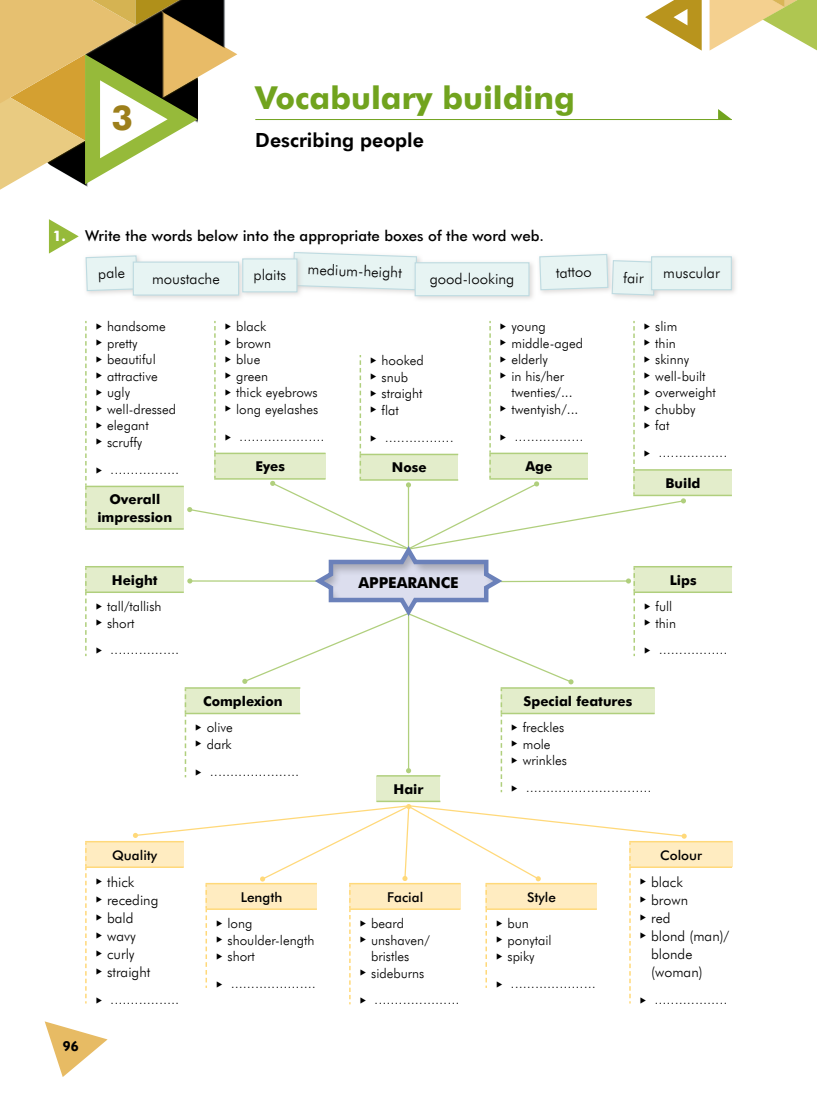
<style>
.page{position:relative;width:817px;height:1098px;background:#fff}
.page>*{position:absolute;margin:0;border:0;box-sizing:border-box;transform-origin:0 0}
.t1{font:34.5px "Futura HU Bold";color:#9d7f1b}
.t2{font:31.5px "Futura HU Bold";color:#71a31e}
.t3{font:19.5px "Futura Hv HU Heavy";color:#000}
.t4{font:15px "Futura Lt HU Light";color:#000}
.t5{font:15px "Futura Med HU Medium";color:#000}
.t6{font:15px "Futura HU Bold";color:#000}
.t7{font:14.55px "Humanist 521 HU Bold";color:#000}
.t8{font:14.25px/18px "Futura Lt HU Light";color:#000}
.t9{font:13.5px/16.5px "Futura Lt HU Light";color:#000}
.t10{font:13.5px/18px "Futura HU Bold";color:#000;text-align:center}
.t11{font:13.5px "Futura Med HU Medium";color:#000}
.t12{font:12px "Futura Lt HU Light";color:#000}
.s1{font-family:"Futura HU Bold";font-size:14.25px;color:#fff}
</style>
<div class="page">
<hr style="left:255px;top:119px;width:476px;height:1px;background:#71a31e">
<svg style="left:718px;top:109px;width:13px;height:10px"></svg>
<svg style="left:49px;top:219px;width:30px;height:34px"></svg>
<div style="left:83px;top:253px;width:61px;height:44px;background:#d0ccca;opacity:.7"></div>
<svg style="left:85px;top:255px;width:53px;height:36px;background:#e4f1f1"></svg>
<div style="left:609px;top:258px;width:52px;height:43px;background:#d0ccca;opacity:.7"></div>
<div style="left:130px;top:258px;width:115px;height:44px;background:#d0ccca;opacity:.7"></div>
<div style="left:133px;top:262px;width:105px;height:33px;background:#e7f4f3"></div>
<div style="left:133px;top:261px;width:106px;height:34px;border:1px solid #bedbe1"></div>
<div style="left:648px;top:253px;width:90px;height:43px;background:#d0ccca;opacity:.7"></div>
<div style="left:651px;top:257px;width:80px;height:32px;background:#e7f4f3"></div>
<div style="left:651px;top:256px;width:80px;height:34px;border:1px solid #bedbe1"></div>
<svg style="left:293px;top:252px;width:124px;height:39px;background:#e6f2f1"></svg>
<svg style="left:539px;top:253px;width:116px;height:43px"></svg>
<div style="left:411px;top:259px;width:125px;height:43px;background:#d0ccca;opacity:.7"></div>
<div style="left:415px;top:263px;width:114px;height:32px;background:#e7f4f3"></div>
<div style="left:414px;top:262px;width:115px;height:34px;border:1px solid #bedbe1"></div>
<div style="left:239px;top:255px;width:64px;height:43px;background:#d0ccca;opacity:.7"></div>
<div style="left:243px;top:259px;width:54px;height:33px;background:#e7f4f3"></div>
<div style="left:242px;top:258px;width:55px;height:34px;border:1px solid #bedbe1"></div>
<div style="left:86px;top:841px;width:98px;height:25px;background:#ffecc1"></div>
<hr style="left:85px;top:840px;width:99px;height:2px;background:#ffd97a">
<hr style="left:85px;top:866px;width:99px;height:1px;background:#ffd97a">
<svg style="left:85px;top:842px;width:2px;height:161px"></svg>
<div style="left:630px;top:841px;width:102px;height:25px;background:#ffecc1"></div>
<hr style="left:629px;top:840px;width:103px;height:2px;background:#ffd97a">
<hr style="left:629px;top:866px;width:103px;height:1px;background:#ffd97a">
<div style="left:86px;top:566px;width:98px;height:26px;background:#e3edcb"></div>
<hr style="left:85px;top:565px;width:99px;height:2px;background:#b0cf7d">
<hr style="left:85px;top:591px;width:99px;height:1px;background:#b0cf7d">
<svg style="left:85px;top:567px;width:2px;height:89px"></svg>
<div style="left:634px;top:566px;width:98px;height:26px;background:#e3edcb"></div>
<hr style="left:633px;top:565px;width:99px;height:2px;background:#b0cf7d">
<hr style="left:633px;top:591px;width:99px;height:1px;background:#b0cf7d">
<div style="left:86px;top:486px;width:98px;height:43px;background:#e3edcb"></div>
<hr style="left:85px;top:485px;width:99px;height:2px;background:#b0cf7d">
<hr style="left:85px;top:528px;width:99px;height:1px;background:#b0cf7d">
<svg style="left:85px;top:321px;width:2px;height:207px"></svg>
<div style="left:634px;top:469px;width:97px;height:26px;background:#e3edcb"></div>
<hr style="left:633px;top:469px;width:98px;height:1px;background:#b0cf7d">
<hr style="left:633px;top:494px;width:98px;height:2px;background:#b0cf7d">
<div style="left:376px;top:775px;width:64px;height:26px;background:#e3edcb"></div>
<hr style="left:376px;top:800px;width:64px;height:1px;background:#b0cf7d">
<svg style="left:0;top:0;width:237px;height:190px"></svg>
<svg style="left:45px;top:1021px;width:63px;height:55px"></svg>
<svg style="left:645px;top:0;width:56px;height:50px"></svg>
<svg style="left:709px;top:0;width:107px;height:51px"></svg>
<svg style="left:133px;top:804px;width:553px;height:200px"></svg>
<svg style="left:185px;top:321px;width:500px;height:471px"></svg>
<h1 class="t1" style="left:111px;top:97px;width:23px">3</h1>
<h2 class="t2" style="left:255px;top:79px;width:321px">Vocabulary building</h2>
<h3 class="t3" style="left:255px;top:128px;width:170px">Describing people</h3>
<p class="t5" style="left:53px;top:227px;width:493px"><span class="s1">1.</span> Write the words below into the appropriate boxes of the word web.</p>
<p class="t4" style="left:98px;top:264px;width:29px;rotate:-2deg">pale</p>
<p class="t4" style="left:152px;top:269px;width:69px">moustache</p>
<p class="t4" style="left:308px;top:260px;width:96px;rotate:2deg">medium-height</p>
<p class="t4" style="left:555px;top:263px;width:38px;rotate:-2deg">tattoo</p>
<p class="t4" style="left:623px;top:268px;width:22px;rotate:2deg">fair</p>
<p class="t4" style="left:663px;top:264px;width:58px">muscular</p>
<p class="t4" style="left:253px;top:266px;width:34px">plaits</p>
<p class="t4" style="left:429px;top:270px;width:86px">good-looking</p>
<p class="t9" style="left:107px;top:318px;width:70px">handsome pretty beautiful attractive ugly well-dressed elegant scruffy</p>
<p class="t12" style="left:111px;top:462px;width:70px">.................</p>
<p class="t10" style="left:97px;top:490px;width:76px">Overall impression</p>
<p class="t10" style="left:112px;top:570px;width:47px">Height</p>
<p class="t9" style="left:107px;top:597px;width:56px">tall/tallish short</p>
<p class="t12" style="left:111px;top:642px;width:70px">.................</p>
<p class="t9" style="left:236px;top:318px;width:84px">black<br>brown<br>blue<br>green<br>thick eyebrows long eyelashes</p>
<p class="t12" style="left:239px;top:429px;width:86px">.....................</p>
<p class="t10" style="left:255px;top:457px;width:31px">Eyes</p>
<p class="t10" style="left:203px;top:691px;width:81px">Complexion</p>
<p class="t9" style="left:207px;top:719px;width:28px">olive dark</p>
<p class="t12" style="left:210px;top:763px;width:90px">......................</p>
<p class="t7" style="left:63px;top:1036px;width:17px">96</p>
<p class="t11" style="left:112px;top:846px;width:47px">Quality</p>
<p class="t8" style="left:107px;top:872px;width:53px">thick receding bald wavy curly straight</p>
<p class="t12" style="left:111px;top:991px;width:70px">.................</p>
<p class="t11" style="left:241px;top:888px;width:43px">Length</p>
<p class="t9" style="left:227px;top:914px;width:88px">long shoulder-length short</p>
<p class="t12" style="left:231px;top:975px;width:86px">.....................</p>
<p class="t9" style="left:381px;top:352px;width:44px">hooked snub straight flat</p>
<p class="t12" style="left:385px;top:430px;width:70px">.................</p>
<p class="t10" style="left:392px;top:458px;width:36px">Nose</p>
<p class="t6" style="left:358px;top:573px;width:102px">APPEARANCE</p>
<p class="t10" style="left:393px;top:779px;width:31px">Hair</p>
<p class="t11" style="left:387px;top:888px;width:38px">Facial</p>
<p class="t9" style="left:371px;top:914px;width:60px">beard unshaven/ bristles sideburns</p>
<p class="t12" style="left:374px;top:992px;width:86px">.....................</p>
<p class="t9" style="left:511px;top:318px;width:73px">young middle-aged elderly<br>in his/her twenties/... twentyish/...</p>
<p class="t12" style="left:514px;top:429px;width:70px">.................</p>
<p class="t10" style="left:525px;top:457px;width:28px">Age</p>
<p class="t9" style="left:655px;top:318px;width:62px">slim<br>thin<br>skinny well-built overweight chubby<br>fat</p>
<p class="t12" style="left:658px;top:445px;width:70px">.................</p>
<p class="t10" style="left:665px;top:474px;width:37px">Build</p>
<p class="t10" style="left:669px;top:570px;width:28px">Lips</p>
<p class="t9" style="left:655px;top:597px;width:22px">full thin</p>
<p class="t12" style="left:659px;top:642px;width:70px">.................</p>
<p class="t10" style="left:523px;top:691px;width:110px">Special features</p>
<p class="t9" style="left:522px;top:719px;width:46px">freckles mole wrinkles</p>
<p class="t12" style="left:526px;top:780px;width:127px">...............................</p>
<p class="t11" style="left:527px;top:888px;width:30px">Style</p>
<p class="t9" style="left:507px;top:914px;width:46px">bun ponytail spiky</p>
<p class="t12" style="left:511px;top:975px;width:86px">.....................</p>
<p class="t11" style="left:660px;top:846px;width:44px">Colour</p>
<p class="t8" style="left:651px;top:872px;width:80px">black<br>brown<br>red<br>blond (man)/ blonde (woman)</p>
<p class="t12" style="left:654px;top:991px;width:74px">..................</p>
</div>
